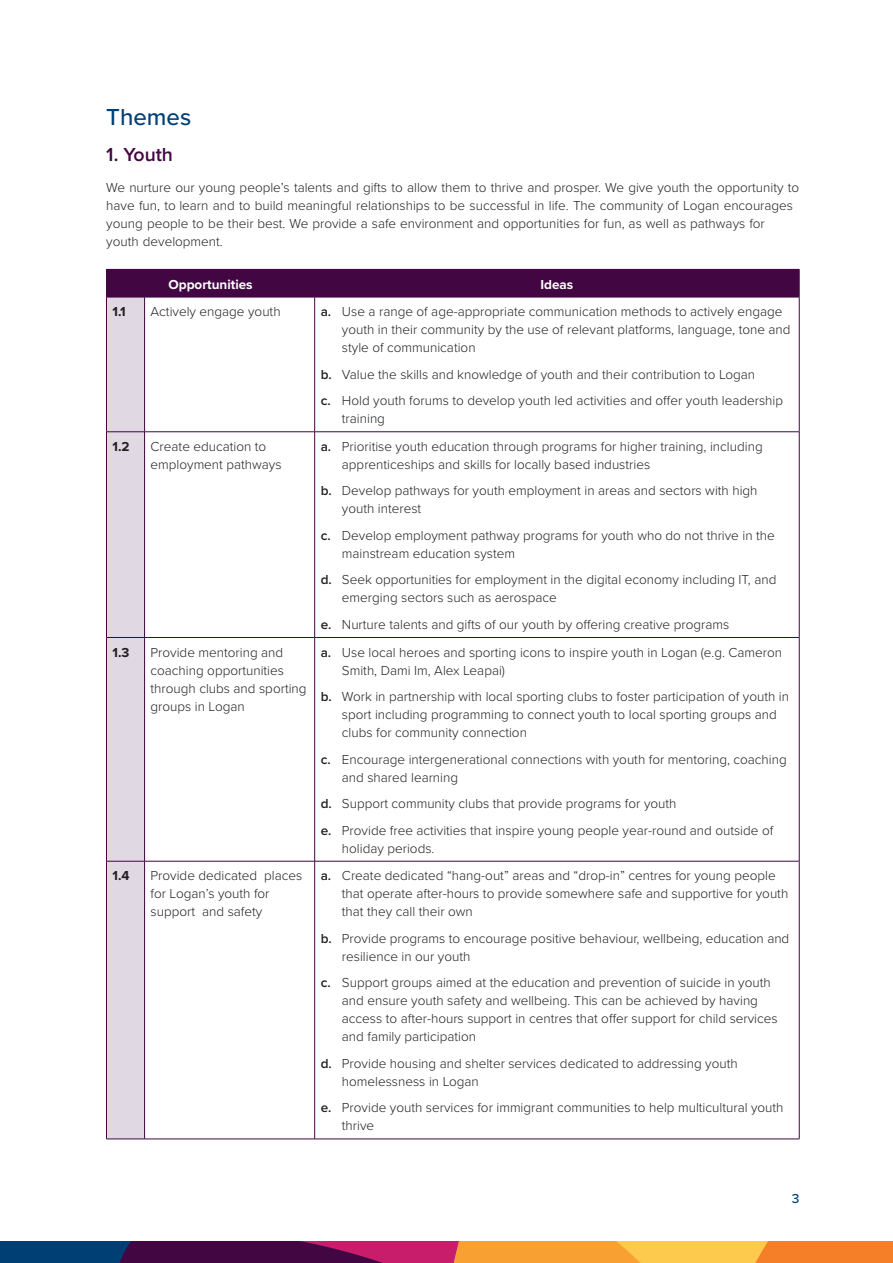
<style>
.page{position:relative;width:893px;height:1263px;background:#fff}
.page>*{position:absolute;margin:0;border:0;box-sizing:border-box;transform-origin:0 0}
.t1{font:500 24px "Proxima Nova";color:#003f75}
.t2{font:600 19.5px "Proxima Nova";color:#420642}
.t3{font:300 13.5px/18px "Proxima Nova";color:#231f20}
.t4{font:700 13.5px "Proxima Nova";color:#fff}
.t5{font:700 13.5px "Proxima Nova";color:#231f20}
.t6{font:500 13.5px "Proxima Nova";color:#003f74}
.s1{font-weight:600}
</style>
<div class="page">
<svg style="left:0;top:1242px;width:893px;height:21px;background:#a25d48"></svg>
<div style="left:106px;top:269px;width:209px;height:28px;background:#420642"></div>
<div style="left:315px;top:269px;width:484px;height:28px;background:#420642"></div>
<div style="left:106px;top:297px;width:39px;height:135px;background:#e0d8e2"></div>
<div style="left:106px;top:432px;width:39px;height:205px;background:#e0d8e2"></div>
<div style="left:106px;top:637px;width:39px;height:224px;background:#e0d8e2"></div>
<div style="left:106px;top:861px;width:39px;height:278px;background:#e0d8e2"></div>
<svg style="left:799px;top:270px;width:1px;height:27px"></svg>
<hr style="left:106px;top:297px;width:39px;height:1px;background:#420642">
<hr style="left:106px;top:297px;width:1px;height:135px;background:#420642">
<hr style="left:145px;top:297px;width:170px;height:1px;background:#420642">
<hr style="left:144px;top:297px;width:1px;height:135px;background:#420642">
<hr style="left:315px;top:297px;width:484px;height:1px;background:#420642">
<hr style="left:314px;top:297px;width:1px;height:135px;background:#420642">
<hr style="left:799px;top:297px;width:1px;height:135px;background:#420642">
<hr style="left:106px;top:431px;width:39px;height:1px;background:#420642">
<hr style="left:106px;top:432px;width:1px;height:205px;background:#420642">
<hr style="left:145px;top:431px;width:170px;height:1px;background:#420642">
<hr style="left:144px;top:432px;width:1px;height:205px;background:#420642">
<hr style="left:315px;top:431px;width:484px;height:1px;background:#420642">
<hr style="left:314px;top:432px;width:1px;height:205px;background:#420642">
<hr style="left:799px;top:432px;width:1px;height:205px;background:#420642">
<hr style="left:106px;top:637px;width:39px;height:1px;background:#420642">
<hr style="left:106px;top:638px;width:1px;height:223px;background:#420642">
<hr style="left:145px;top:637px;width:170px;height:1px;background:#420642">
<hr style="left:144px;top:638px;width:1px;height:223px;background:#420642">
<hr style="left:315px;top:637px;width:484px;height:1px;background:#420642">
<hr style="left:314px;top:638px;width:1px;height:223px;background:#420642">
<hr style="left:799px;top:638px;width:1px;height:223px;background:#420642">
<hr style="left:106px;top:861px;width:39px;height:1px;background:#420642">
<hr style="left:106px;top:861px;width:1px;height:278px;background:#420642">
<hr style="left:145px;top:861px;width:170px;height:1px;background:#420642">
<hr style="left:144px;top:861px;width:1px;height:278px;background:#420642">
<hr style="left:315px;top:861px;width:484px;height:1px;background:#420642">
<hr style="left:314px;top:861px;width:1px;height:278px;background:#420642">
<hr style="left:799px;top:861px;width:1px;height:278px;background:#420642">
<hr style="left:106px;top:1139px;width:39px;height:1px;background:#420642">
<hr style="left:145px;top:1139px;width:170px;height:1px;background:#420642">
<hr style="left:315px;top:1139px;width:484px;height:1px;background:#420642">
<h2 class="t1" style="left:106px;top:99px;width:86px">Themes</h2>
<h3 class="t2" style="left:106px;top:140px;width:68px">1. Youth</h3>
<p class="t3" style="left:106px;top:178px;width:694px">We nurture our young people’s talents and gifts to allow them to thrive and prosper. We give youth the opportunity to have fun, to learn and to build meaningful relationships to be successful in life. The community of Logan encourages young people to be their best. We provide a safe environment and opportunities for fun, as well as pathways for youth development.</p>
<p class="t4" style="left:168px;top:274px;width:86px">Opportunities</p>
<p class="t4" style="left:540px;top:274px;width:34px">Ideas</p>
<p class="t5" style="left:112px;top:302px;width:15px">1.1</p>
<p class="t3" style="left:151px;top:302px;width:132px">Actively engage youth</p>
<p class="t3" style="left:342px;top:302px;width:450px;text-indent:-21px"><span class="s1">a.</span> Use a range of age-appropriate communication methods to actively engage youth in their community by the use of relevant platforms, language, tone and style of communication</p>
<p class="t3" style="left:321px;top:364px;width:436px"><span class="s1">b.</span> Value the skills and knowledge of youth and their contribution to Logan</p>
<p class="t3" style="left:342px;top:391px;width:443px;text-indent:-21px"><span class="s1">c.</span> Hold youth forums to develop youth led activities and offer youth leadership training</p>
<p class="t5" style="left:112px;top:436px;width:19px">1.2</p>
<p class="t3" style="left:151px;top:437px;width:133px">Create education to employment pathways</p>
<p class="t3" style="left:342px;top:437px;width:422px;text-indent:-21px"><span class="s1">a.</span> Prioritise youth education through programs for higher training, including apprenticeships and skills for locally based industries</p>
<p class="t3" style="left:342px;top:481px;width:417px;text-indent:-21px"><span class="s1">b.</span> Develop pathways for youth employment in areas and sectors with high youth interest</p>
<p class="t3" style="left:342px;top:526px;width:434px;text-indent:-21px"><span class="s1">c.</span> Develop employment pathway programs for youth who do not thrive in the mainstream education system</p>
<p class="t3" style="left:342px;top:570px;width:436px;text-indent:-21px"><span class="s1">d.</span> Seek opportunities for employment in the digital economy including IT, and emerging sectors such as aerospace</p>
<p class="t3" style="left:321px;top:615px;width:410px"><span class="s1">e.</span> Nurture talents and gifts of our youth by offering creative programs</p>
<p class="t5" style="left:112px;top:642px;width:18px">1.3</p>
<p class="t3" style="left:151px;top:642px;width:158px">Provide mentoring and coaching opportunities through clubs and sporting groups in Logan</p>
<p class="t3" style="left:342px;top:642px;width:442px;text-indent:-21px"><span class="s1">a.</span> Use local heroes and sporting icons to inspire youth in Logan (e.g. Cameron<br>Smith, Dami Im, Alex Leapai)</p>
<p class="t3" style="left:342px;top:687px;width:449px;text-indent:-21px"><span class="s1">b.</span> Work in partnership with local sporting clubs to foster participation of youth in sport including programming to connect youth to local sporting groups and clubs for community connection</p>
<p class="t3" style="left:342px;top:749px;width:446px;text-indent:-21px"><span class="s1">c.</span> Encourage intergenerational connections with youth for mentoring, coaching and shared learning</p>
<p class="t3" style="left:321px;top:794px;width:357px"><span class="s1">d.</span> Support community clubs that provide programs for youth</p>
<p class="t3" style="left:342px;top:820px;width:433px;text-indent:-21px"><span class="s1">e.</span> Provide free activities that inspire young people year-round and outside of holiday periods.</p>
<p class="t5" style="left:112px;top:866px;width:19px">1.4</p>
<p class="t3" style="left:151px;top:866px;width:153px">Provide dedicated places for Logan’s youth for support and safety</p>
<p class="t3" style="left:342px;top:866px;width:448px;text-indent:-21px"><span class="s1">a.</span> Create dedicated “hang-out” areas and “drop-in” centres for young people that operate after-hours to provide somewhere safe and supportive for youth that they call their own</p>
<p class="t3" style="left:342px;top:929px;width:449px;text-indent:-21px"><span class="s1">b.</span> Provide programs to encourage positive behaviour, wellbeing, education and resilience in our youth</p>
<p class="t3" style="left:342px;top:973px;width:437px;text-indent:-21px"><span class="s1">c.</span> Support groups aimed at the education and prevention of suicide in youth and ensure youth safety and wellbeing. This can be achieved by having access to after-hours support in centres that offer support for child services and family participation</p>
<p class="t3" style="left:342px;top:1054px;width:397px;text-indent:-21px"><span class="s1">d.</span> Provide housing and shelter services dedicated to addressing youth homelessness in Logan</p>
<p class="t3" style="left:342px;top:1098px;width:443px;text-indent:-21px"><span class="s1">e.</span> Provide youth services for immigrant communities to help multicultural youth thrive</p>
<p class="t6" style="left:792px;top:1188px;width:9px">3</p>
</div>
